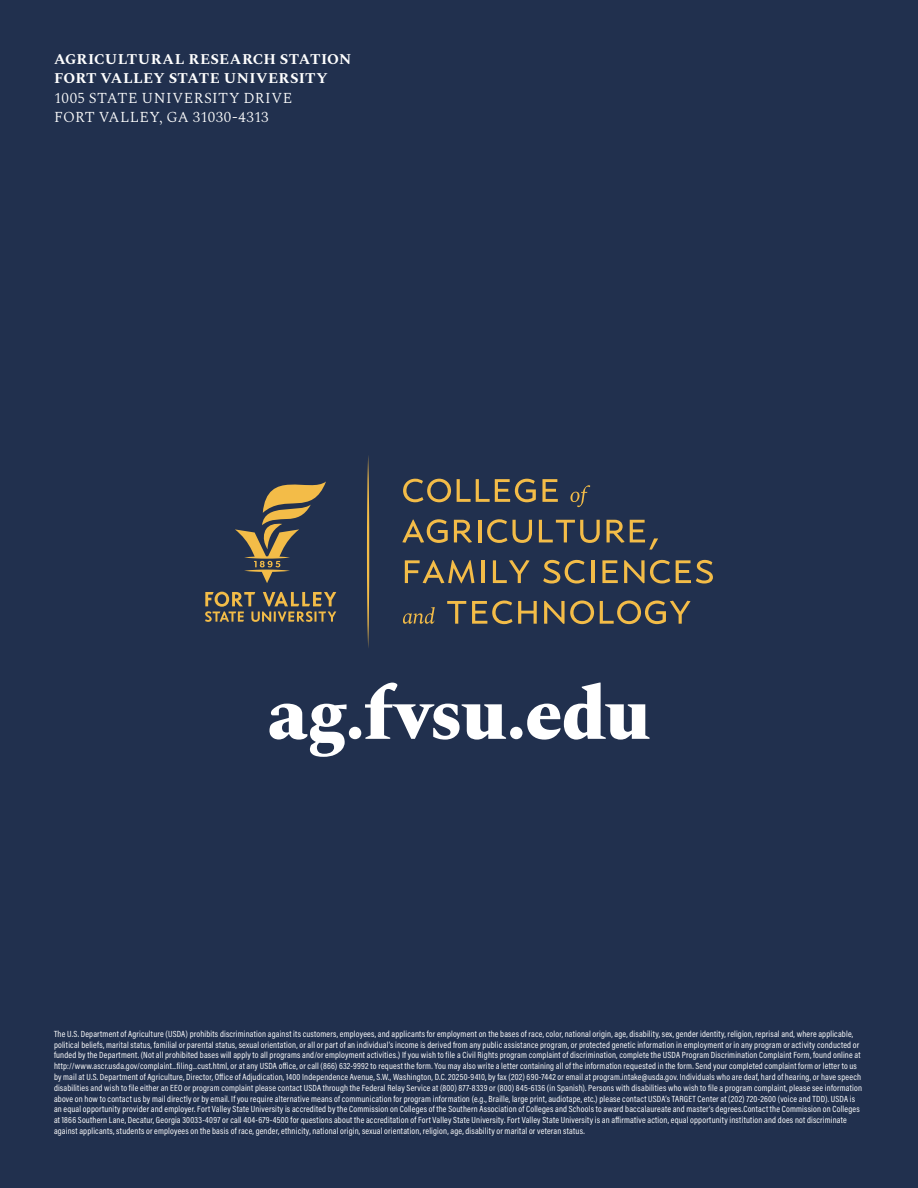
<style>
.page{position:relative;width:918px;height:1188px;background:#21304e}
.page>*{position:absolute;margin:0;border:0;box-sizing:border-box;transform-origin:0 0}
.t1{font:800 75px "Spectral";letter-spacing:-.01em;color:#fff}
.t2{font:700 15px "Spectral";letter-spacing:.015em;color:#fff}
.t3{font:300 15px "Spectral";letter-spacing:.025em;color:#fff}
.STATEMENT{font:9px/10.8px "Acumin Variable Concept";letter-spacing:.02em;color:#fff}
</style>
<div class="page">
<svg style="left:367px;top:456px;width:2px;height:192px"></svg>
<svg style="left:403px;top:479px;width:48px;height:23px"></svg>
<svg style="left:457px;top:479px;width:79px;height:23px"></svg>
<svg style="left:542px;top:479px;width:16px;height:23px"></svg>
<svg style="left:402px;top:519px;width:46px;height:24px"></svg>
<svg style="left:454px;top:520px;width:18px;height:23px"></svg>
<hr style="left:478px;top:520px;width:3px;height:22px;background:#f3bc48">
<svg style="left:487px;top:519px;width:45px;height:24px"></svg>
<svg style="left:539px;top:520px;width:61px;height:23px"></svg>
<svg style="left:607px;top:520px;width:17px;height:23px"></svg>
<svg style="left:630px;top:520px;width:28px;height:30px"></svg>
<svg style="left:405px;top:560px;width:70px;height:23px"></svg>
<hr style="left:482px;top:560px;width:3px;height:23px;background:#f3bc48">
<svg style="left:493px;top:560px;width:37px;height:23px"></svg>
<svg style="left:543px;top:560px;width:42px;height:24px"></svg>
<hr style="left:591px;top:560px;width:3px;height:23px;background:#f3bc48">
<svg style="left:602px;top:560px;width:16px;height:23px"></svg>
<svg style="left:624px;top:560px;width:46px;height:24px"></svg>
<svg style="left:676px;top:560px;width:37px;height:24px"></svg>
<svg style="left:447px;top:601px;width:19px;height:23px"></svg>
<svg style="left:472px;top:601px;width:65px;height:23px"></svg>
<svg style="left:544px;top:601px;width:50px;height:23px"></svg>
<svg style="left:600px;top:601px;width:91px;height:23px"></svg>
<svg style="left:570px;top:485px;width:20px;height:22px"></svg>
<svg style="left:403px;top:607px;width:32px;height:17px"></svg>
<svg style="left:235px;top:481px;width:91px;height:102px"></svg>
<svg style="left:205px;top:592px;width:131px;height:30px"></svg>
<p class="t2" style="left:54px;top:48px;width:299px">AGRICULTURAL RESEARCH STATION</p>
<p class="t2" style="left:54px;top:68px;width:275px">FORT VALLEY STATE UNIVERSITY</p>
<p class="t3" style="left:54px;top:87px;width:240px">1005 STATE UNIVERSITY DRIVE</p>
<p class="t3" style="left:54px;top:107px;width:216px">FORT VALLEY, GA 31030-4313</p>
<p class="t1" style="left:268px;top:660px;width:384px">ag.fvsu.edu</p>
<p class="STATEMENT" style="left:54px;top:1028px;width:810px">The U.S. Department of Agriculture (USDA) prohibits discrimination against its customers, employees, and applicants for employment on the bases of race, color, national origin, age, disability, sex, gender identity, religion, reprisal and, where applicable, political beliefs, marital status, familial or parental status, sexual orientation, or all or part of an individual’s income is derived from any public assistance program, or protected genetic information in employment or in any program or activity conducted or funded by the Department. (Not all prohibited bases will apply to all programs and/or employment activities.) If you wish to file a Civil Rights program complaint of discrimination, complete the USDA Program Discrimination Complaint Form, found online at http://www.ascr.usda.gov/complaint---filing---cust.html, or at any USDA office, or call (866) 632-9992 to request the form. You may also write a letter containing all of the information requested in the form. Send your completed complaint form or letter to us by mail at U.S. Department of Agriculture, Director, Office of Adjudication, 1400 Independence Avenue, S.W., Washington, D.C. 20250-9410, by fax (202) 690-7442 or email at program.intake@usda.gov. Individuals who are deaf, hard of hearing, or have speech disabilities and wish to file either an EEO or program complaint please contact USDA through the Federal Relay Service at (800) 877-8339 or (800) 845-6136 (in Spanish). Persons with disabilities who wish to file a program complaint, please see information above on how to contact us by mail directly or by email. If you require alternative means of communication for program information (e.g., Braille, large print, audiotape, etc.) please contact USDA’s TARGET Center at (202) 720-2600 (voice and TDD). USDA is an equal opportunity provider and employer. Fort Valley State University is accredited by the Commission on Colleges of the Southern Association of Colleges and Schools to award baccalaureate and master’s degrees.Contact the Commission on Colleges at 1866 Southern Lane, Decatur, Georgia 30033-4097 or call 404-679-4500 for questions about the accreditation of Fort Valley State University. Fort Valley State University is an affirmative action, equal opportunity institution and does not discriminate against applicants, students or employees on the basis of race, gender, ethnicity, national origin, sexual orientation, religion, age, disability or marital or veteran status.</p>
</div>
